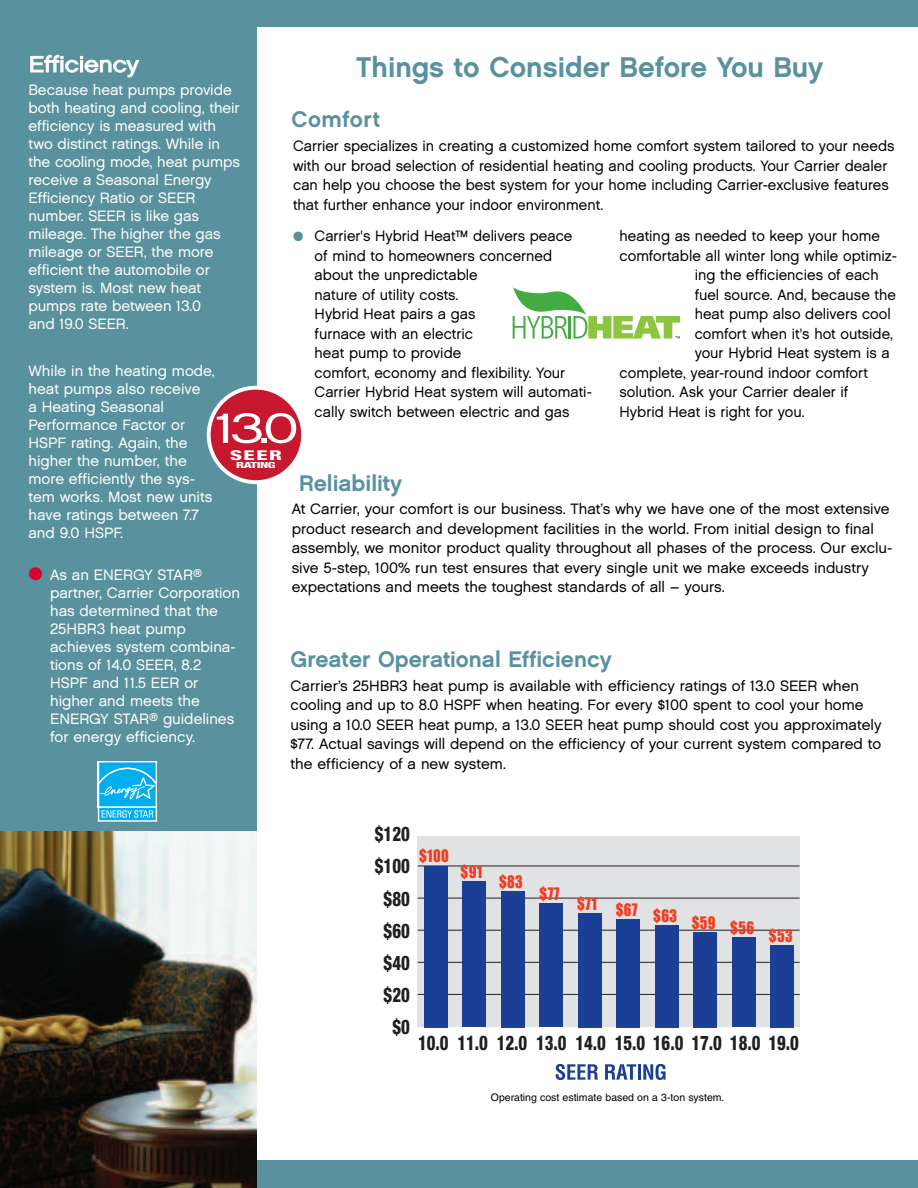
<style>
.page{position:relative;width:918px;height:1188px;background:#fff}
.page>*{position:absolute;margin:0;border:0;box-sizing:border-box;transform-origin:0 0}
.t1{font:42px "Chalet London Nineteen Sixty";color:#fff;scale:1.43 1}
.t2{font:28.5px "Chalet New York Nineteen Sixty";color:#5a919e}
.t3{font:22.5px "Chalet New York Nineteen Sixty";color:#5a919e}
.t4{font:22.5px "Chalet London Nineteen Sixty";color:#fff;scale:1.1 1}
.t5{font:22.5px "Chalet New York Nineteen Sixty";letter-spacing:.025em;color:#5a919e}
.t6{font:800 condensed 20.25px/32.2px "Helvetica Neue";color:#231f20;text-align:right;scale:.83 1}
.t7{font:15.9px "Impact";letter-spacing:.02em;color:#ef3e22;scale:.9 1}
.t8{font:15px/19.5px "Chalet London Nineteen Sixty";color:#000}
.t9{font:15px/18px "Chalet London Nineteen Sixty";letter-spacing:-.005em;color:#fff}
.t10{font:800 condensed 13.5px "Helvetica Neue";color:#fff;scale:1.66 1}
.t11{font:10.5px "Helvetica";color:#000}
.t12{font:800 condensed 8.4px "Helvetica Neue";letter-spacing:-.035em;color:#fff;scale:1.66 1}
.s1{color:#d9012e}
.s2{color:#5a919e}
</style>
<div class="page">
<div style="left:0;top:0;width:257px;height:840px;background:#5a919e"></div>
<div style="left:0;top:0;width:918px;height:27px;background:#5a919e"></div>
<div style="left:256px;top:1160px;width:662px;height:28px;background:#5a919e"></div>
<img style="left:0;top:832px;width:256px;height:356px">
<div style="left:98px;top:761px;width:59px;height:47px;background:#fff"></div>
<svg style="left:98px;top:762px;width:59px;height:60px;background:#3cc0f1"></svg>
<div style="left:418px;top:837px;width:382px;height:190px;background:#e1e2e4"></div>
<svg style="left:556px;top:1064px;width:42px;height:16px"></svg>
<svg style="left:605px;top:1064px;width:31px;height:16px"></svg>
<hr style="left:638px;top:1064px;width:3px;height:16px;background:#1b3f94">
<svg style="left:643px;top:1064px;width:23px;height:16px"></svg>
<hr style="left:418px;top:994px;width:382px;height:1px;background:#231f20">
<hr style="left:418px;top:962px;width:382px;height:1px;background:#231f20">
<hr style="left:418px;top:930px;width:382px;height:1px;background:#231f20">
<hr style="left:418px;top:898px;width:382px;height:1px;background:#231f20">
<hr style="left:418px;top:865px;width:382px;height:1px;background:#231f20">
<div style="left:424px;top:866px;width:23px;height:161px;background:#1b3f94"></div>
<div style="left:462px;top:881px;width:24px;height:146px;background:#1b3f94"></div>
<div style="left:501px;top:891px;width:23px;height:136px;background:#1b3f94"></div>
<div style="left:539px;top:904px;width:24px;height:123px;background:#1b3f94"></div>
<div style="left:578px;top:913px;width:23px;height:114px;background:#1b3f94"></div>
<div style="left:616px;top:919px;width:24px;height:108px;background:#1b3f94"></div>
<div style="left:655px;top:925px;width:23px;height:102px;background:#1b3f94"></div>
<div style="left:694px;top:932px;width:23px;height:95px;background:#1b3f94"></div>
<div style="left:732px;top:937px;width:23px;height:90px;background:#1b3f94"></div>
<div style="left:771px;top:945px;width:23px;height:82px;background:#1b3f94"></div>
<svg style="left:207px;top:386px;width:95px;height:98px"></svg>
<svg style="left:513px;top:287px;width:167px;height:52px"></svg>
<h3 class="t4" style="left:29px;top:51px;width:102px">Efficiency</h3>
<p class="t9" style="left:28px;top:80px;width:213px">Because heat pumps provide both heating and cooling, their efficiency is measured with two distinct ratings. While in the cooling mode, heat pumps receive a Seasonal Energy<br>Efficiency Ratio or SEER number. SEER is like gas mileage. The higher the gas mileage or SEER, the more efficient the automobile or system is. Most new heat pumps rate between 13.0<br>and 19.0 SEER.</p>
<p class="t9" style="left:28px;top:362px;width:188px">While in the heating mode, heat pumps also receive<br>a Heating Seasonal<br>Performance Factor or<br>HSPF rating. Again, the higher the number, the more efficiently the sys&shy;tem works. Most new units have ratings between 7.7 and 9.0 HSPF.</p>
<p class="t9" style="left:50px;top:566px;width:191px;text-indent:-22px"><span class="s1">●</span> As an ENERGY STAR<sup>® </sup>partner, Carrier Corporation has determined that the<br>25HBR3 heat pump achieves system combina&shy;tions of 14.0 SEER, 8.2<br>HSPF and 11.5 EER or higher and meets the<br>ENERGY STAR<sup>®</sup> guidelines for energy efficiency.</p>
<h2 class="t2" style="left:356px;top:50px;width:469px">Things to Consider Before You Buy</h2>
<h3 class="t5" style="left:292px;top:106px;width:90px">Comfort</h3>
<p class="t8" style="left:293px;top:136px;width:603px">Carrier specializes in creating a customized home comfort system tailored to your needs with our broad selection of residential heating and cooling products. Your Carrier dealer can help you choose the best system for your home including Carrier-exclusive features that further enhance your indoor environment.</p>
<p class="t8" style="left:315px;top:226px;width:279px;text-indent:-22px"><span class="s2">●</span> Carrier's Hybrid Heat™ delivers peace<br>of mind to homeowners concerned about the unpredictable<br>nature of utility costs.<br>Hybrid Heat pairs a gas<br>furnace with an electric<br>heat pump to provide<br>comfort, economy and flexibility. Your<br>Carrier Hybrid Heat system will automati&shy;cally switch between electric and gas</p>
<p class="t8" style="left:620px;top:226px;width:262px">heating as needed to keep your home</p>
<p class="t8" style="left:620px;top:246px;width:279px">comfortable all winter long while optimiz-</p>
<p class="t8" style="left:695px;top:265px;width:186px">ing the efficiencies of each</p>
<p class="t8" style="left:695px;top:285px;width:203px">fuel source. And, because the</p>
<p class="t8" style="left:695px;top:304px;width:198px">heat pump also delivers cool</p>
<p class="t8" style="left:695px;top:324px;width:200px">comfort when it's hot outside,</p>
<p class="t8" style="left:695px;top:343px;width:196px">your Hybrid Heat system is a</p>
<p class="t8" style="left:620px;top:363px;width:250px">complete, year-round indoor comfort</p>
<p class="t8" style="left:620px;top:382px;width:230px">solution. Ask your Carrier dealer if</p>
<p class="t8" style="left:620px;top:402px;width:187px">Hybrid Heat is right for you.</p>
<h1 class="t1" style="left:215px;top:404px;width:60px">13.0</h1>
<p class="t10" style="left:230px;top:451px;width:33px">SEER</p>
<p class="t12" style="left:236px;top:462px;width:25px">RATING</p>
<h3 class="t3" style="left:299px;top:470px;width:104px">Reliability</h3>
<p class="t8" style="left:292px;top:499px;width:602px">At Carrier, your comfort is our business. That’s why we have one of the most extensive product research and development facilities in the world. From initial design to final assembly, we monitor product quality throughout all phases of the process. Our exclu&shy;sive 5-step, 100% run test ensures that every single unit we make exceeds industry expectations and meets the toughest standards of all – yours.</p>
<h3 class="t3" style="left:291px;top:646px;width:323px">Greater Operational Efficiency</h3>
<p class="t8" style="left:291px;top:676px;width:593px">Carrier’s 25HBR3 heat pump is available with efficiency ratings of 13.0 SEER when cooling and up to 8.0 HSPF when heating. For every $100 spent to cool your home using a 10.0 SEER heat pump, a 13.0 SEER heat pump should cost you approximately $77. Actual savings will depend on the efficiency of your current system compared to the efficiency of a new system.</p>
<h3 class="t6" style="left:375px;top:820px;width:44px">$120 $100 $80 $60 $40 $20 $0</h3>
<p class="t7" style="left:419px;top:847px;width:34px">$100</p>
<p class="t7" style="left:461px;top:863px;width:26px">$91</p>
<p class="t7" style="left:499px;top:873px;width:28px">$83</p>
<p class="t7" style="left:540px;top:885px;width:24px">$77</p>
<p class="t7" style="left:577px;top:907px;width:198px">$71 $67 $63 $59 $56</p>
<p class="t7" style="left:769px;top:927px;width:28px">$53</p>
<h3 class="t6" style="left:418px;top:1028px;width:461px">10.0 11.0 12.0 13.0 14.0 15.0 16.0 17.0 18.0 19.0</h3>
<p class="t11" style="left:491px;top:1094px;width:235px">Operating cost estimate based on a 3-ton system.</p>
</div>
